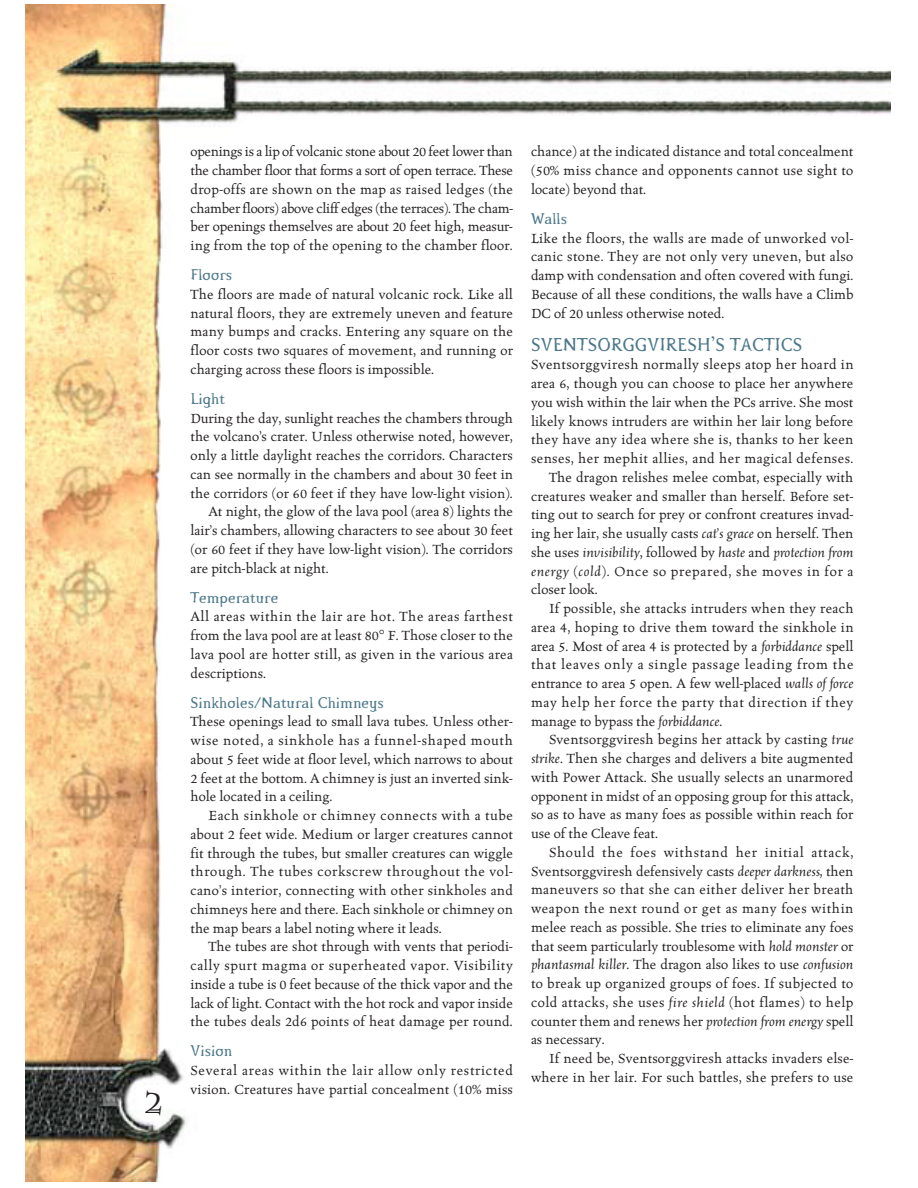
<style>
.page{position:relative;width:918px;height:1188px;background:#fff}
.page>*{position:absolute;margin:0;border:0;box-sizing:border-box;transform-origin:0 0}
.t1{font:34.5px "Alchemy Gold A24";color:#231f1f}
.t2{font:18px "Pterra dactyl";color:#4c788b}
.t3{font:500 15px/18.8px "Celestia Antiqua";letter-spacing:.005em;color:#231f1f;text-align:justify}
.t4{font:500 15px/18.8px "Celestia Antiqua";letter-spacing:.03em;color:#231f1f}
.t5{font:500 15px "Celestia Antiqua";letter-spacing:.025em;color:#231f1f}
.t6{font:500 15px "Celestia Antiqua";letter-spacing:.045em;color:#231f1f}
.t7{font:italic 500 15px "Celestia Antiqua";color:#231f1f}
.t8{font:500 15px "Celestia Antiqua";letter-spacing:.04em;color:#231f1f}
.t9{font:15px "Pterra dactyl";color:#4c788b}
.s1{font-style:italic}
.s2{font-style:normal}
</style>
<div class="page">
<img style="left:26px;top:4px;width:865px;height:1178px">
<svg style="left:380px;top:630px;width:4px;height:4px"></svg>
<h1 class="t1" style="left:143px;top:1081px;width:22px">2</h1>
<p class="t3" style="left:190px;top:143px;width:324px">openings is a lip of volcanic stone about 20 feet lower than the chamber floor that forms a sort of open terrace. These drop-offs are shown on the map as raised ledges (the chamber floors) above cliff edges (the terraces). The cham&shy;ber openings themselves are about 20 feet high, measur&shy;ing from the top of the opening to the chamber floor.</p>
<p class="t9" style="left:190px;top:269px;width:43px">Floors</p>
<p class="t3" style="left:190px;top:286px;width:324px">The floors are made of natural volcanic rock. Like all natural floors, they are extremely uneven and feature many bumps and cracks. Entering any square on the floor costs two squares of movement, and running or charging across these floors is impossible.</p>
<p class="t9" style="left:190px;top:393px;width:36px">Light</p>
<p class="t3" style="left:190px;top:410px;width:324px">During the day, sunlight reaches the chambers through</p>
<p class="t3" style="left:190px;top:428px;width:324px">the volcano’s crater. Unless otherwise noted, however,</p>
<p class="t3" style="left:190px;top:447px;width:324px">only a little daylight reaches the corridors. Characters</p>
<p class="t3" style="left:190px;top:466px;width:324px">can see normally in the chambers and about 30 feet in</p>
<p class="t3" style="left:190px;top:485px;width:324px">the corridors (or 60 feet if they have low-light vision).</p>
<p class="t3" style="left:208px;top:503px;width:306px">At night, the glow of the lava pool (area 8) lights the</p>
<p class="t3" style="left:190px;top:522px;width:324px">lair’s chambers, allowing characters to see about 30 feet</p>
<p class="t3" style="left:190px;top:541px;width:324px">(or 60 feet if they have low-light vision). The corridors</p>
<p class="t3" style="left:190px;top:560px;width:140px">are pitch-black at night.</p>
<p class="t9" style="left:190px;top:592px;width:89px">Temperature</p>
<p class="t3" style="left:190px;top:608px;width:324px">All areas within the lair are hot. The areas farthest from the lava pool are at least 80 F. Those closer to the lava pool are hotter still, as given in the various area descriptions.</p>
<p class="t9" style="left:191px;top:697px;width:195px">Sinkholes/Natural Chimneys</p>
<p class="t3" style="left:191px;top:713px;width:324px">These openings lead to small lava tubes. Unless other&shy;wise noted, a sinkhole has a funnel-shaped mouth about 5 feet wide at floor level, which narrows to about 2 feet at the bottom. A chimney is just an inverted sink&shy;hole located in a ceiling.</p>
<p class="t3" style="left:191px;top:807px;width:324px;text-indent:18px">Each sinkhole or chimney connects with a tube about 2 feet wide. Medium or larger creatures cannot fit through the tubes, but smaller creatures can wiggle through. The tubes corkscrew throughout the vol&shy;cano’s interior, connecting with other sinkholes and chimneys here and there. Each sinkhole or chimney on the map bears a label noting where it leads.</p>
<p class="t3" style="left:191px;top:938px;width:324px;text-indent:18px">The tubes are shot through with vents that periodi&shy;cally spurt magma or superheated vapor. Visibility inside a tube is 0 feet because of the thick vapor and the lack of light. Contact with the hot rock and vapor inside the tubes deals 2d6 points of heat damage per round.</p>
<p class="t9" style="left:191px;top:1046px;width:44px">Vision</p>
<p class="t4" style="left:191px;top:1062px;width:324px">Several areas within the lair allow only restricted vision. Creatures have partial concealment (10% miss</p>
<p class="t3" style="left:531px;top:143px;width:324px">chance) at the indicated distance and total concealment (50% miss chance and opponents cannot use sight to locate) beyond that.</p>
<p class="t9" style="left:531px;top:213px;width:38px">Walls</p>
<p class="t3" style="left:531px;top:230px;width:324px">Like the floors, the walls are made of unworked vol&shy;canic stone. They are not only very uneven, but also damp with condensation and often covered with fungi.<br>Because of all these conditions, the walls have a Climb DC of 20 unless otherwise noted.</p>
<p class="t2" style="left:531px;top:338px;width:273px">SVENTSORGGVIRESH’S TACTICS</p>
<p class="t5" style="left:531px;top:359px;width:324px">Sventsorggviresh normally sleeps atop her hoard in</p>
<p class="t3" style="left:531px;top:375px;width:324px">area 6, though you can choose to place her anywhere</p>
<p class="t3" style="left:531px;top:394px;width:324px">you wish within the lair when the PCs arrive. She most</p>
<p class="t3" style="left:531px;top:413px;width:324px">likely knows intruders are within her lair long before</p>
<p class="t5" style="left:531px;top:434px;width:324px">they have any idea where she is, thanks to her keen</p>
<p class="t4" style="left:531px;top:450px;width:324px">senses, her mephit allies, and her magical defenses.</p>
<p class="t3" style="left:549px;top:469px;width:306px">The dragon relishes melee combat, especially with</p>
<p class="t3" style="left:531px;top:488px;width:324px">creatures weaker and smaller than herself. Before set-</p>
<p class="t3" style="left:531px;top:506px;width:324px">ting out to search for prey or confront creatures invad-</p>
<p class="t3" style="left:531px;top:525px;width:324px">ing her lair, she usually casts <span class="s1">cat’s grace</span> on herself. Then</p>
<p class="t7" style="left:531px;top:546px;width:324px"><span class="s2">she uses</span> invisibility<span class="s2">, followed by</span> haste <span class="s2">and</span> protection from</p>
<p class="t6" style="left:531px;top:565px;width:324px"><span class="s1">energy (cold).</span> Once so prepared, she moves in for a</p>
<p class="t3" style="left:531px;top:581px;width:68px">closer look.</p>
<p class="t3" style="left:549px;top:600px;width:306px">If possible, she attacks intruders when they reach</p>
<p class="t5" style="left:531px;top:621px;width:324px">area 4, hoping to drive them toward the sinkhole in</p>
<p class="t3" style="left:531px;top:638px;width:324px">area 5. Most of area 4 is protected by a <span class="s1">forbiddance</span> spell</p>
<p class="t6" style="left:531px;top:659px;width:324px">that leaves only a single passage leading from the</p>
<p class="t3" style="left:531px;top:675px;width:324px">entrance to area 5 open. A few well-placed <span class="s1">walls of force</span></p>
<p class="t8" style="left:531px;top:696px;width:324px">may help her force the party that direction if they</p>
<p class="t3" style="left:531px;top:713px;width:193px">manage to bypass the <span class="s1">forbiddance.</span></p>
<p class="t3" style="left:549px;top:731px;width:306px">Sventsorggviresh begins her attack by casting <span class="s1">true</span></p>
<p class="t3" style="left:531px;top:750px;width:324px"><span class="s1">strike</span>. Then she charges and delivers a bite augmented</p>
<p class="t3" style="left:531px;top:769px;width:324px">with Power Attack. She usually selects an unarmored</p>
<p class="t3" style="left:531px;top:788px;width:324px">opponent in midst of an opposing group for this attack,</p>
<p class="t3" style="left:531px;top:806px;width:324px">so as to have as many foes as possible within reach for</p>
<p class="t3" style="left:531px;top:825px;width:129px">use of the Cleave feat.</p>
<p class="t6" style="left:549px;top:846px;width:306px">Should the foes withstand her initial attack,</p>
<p class="t3" style="left:531px;top:863px;width:324px">Sventsorggviresh defensively casts <span class="s1">deeper darkness,</span> then</p>
<p class="t5" style="left:531px;top:884px;width:324px">maneuvers so that she can either deliver her breath</p>
<p class="t8" style="left:531px;top:902px;width:324px">weapon the next round or get as many foes within</p>
<p class="t3" style="left:531px;top:919px;width:324px">melee reach as possible. She tries to eliminate any foes</p>
<p class="t3" style="left:531px;top:938px;width:324px">that seem particularly troublesome with <span class="s1">hold monster</span> or</p>
<p class="t7" style="left:531px;top:959px;width:324px">phantasmal killer<span class="s2">. The dragon also likes to use</span> confusion</p>
<p class="t3" style="left:531px;top:975px;width:324px">to break up organized groups of foes. If subjected to</p>
<p class="t4" style="left:531px;top:994px;width:324px">cold attacks, she uses <span class="s1">fire shield</span> (hot flames) to help</p>
<p class="t3" style="left:531px;top:1013px;width:324px">counter them and renews her <span class="s1">protection from energy</span> spell</p>
<p class="t3" style="left:531px;top:1031px;width:75px">as necessary.</p>
<p class="t3" style="left:549px;top:1050px;width:306px">If need be, Sventsorggviresh attacks invaders else-</p>
<p class="t3" style="left:531px;top:1069px;width:324px">where in her lair. For such battles, she prefers to use</p>
</div>
